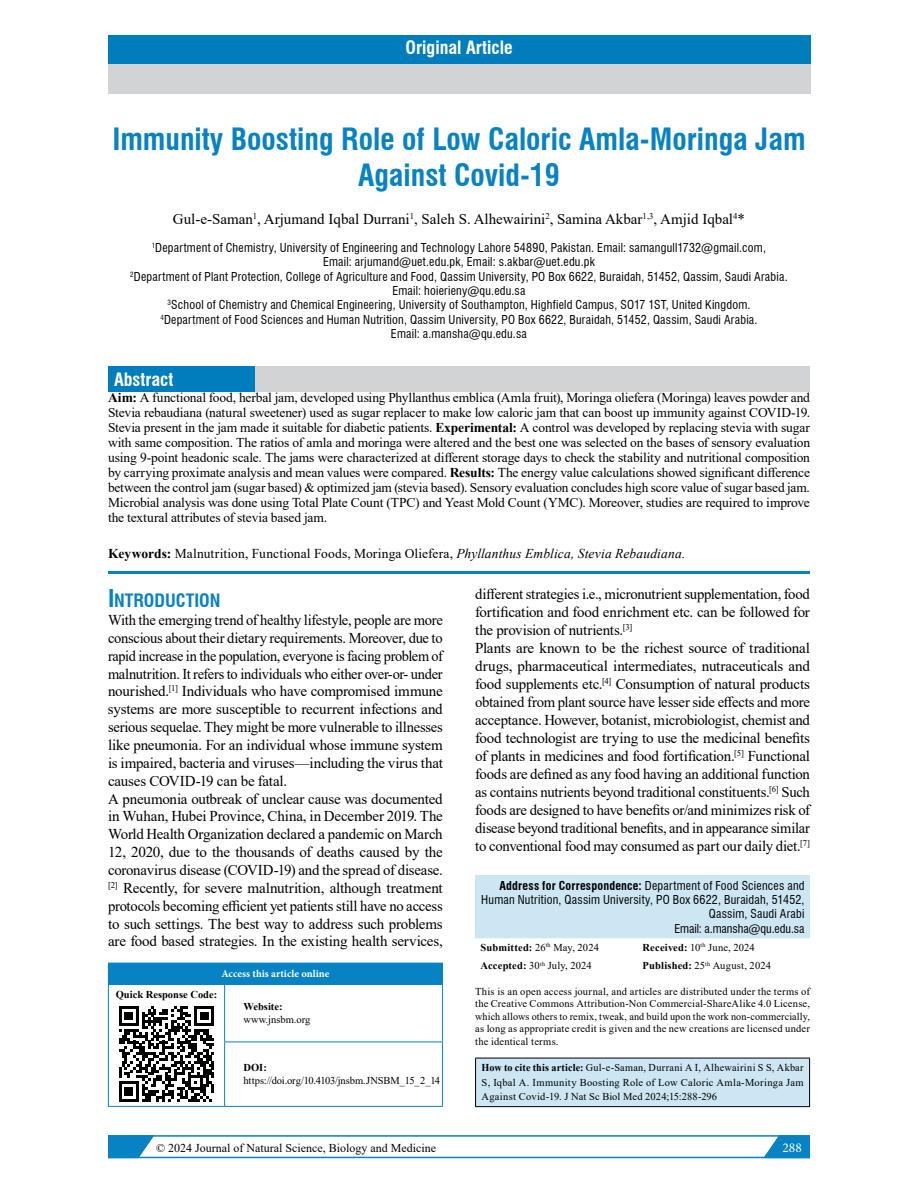
<style>
.page{position:relative;width:918px;height:1188px;background:#fff}
.page>*{position:absolute;margin:0;border:0;box-sizing:border-box;transform-origin:0 0}
.t1{font:700 condensed 30px/36px "Swiss 721 BT";color:#0782c2;text-align:center}
.t2{font:700 condensed 18px "Swiss 721 BT";color:#fff}
.t3{font:700 condensed 18px "Swiss 721 BT";color:#0782c2}
.t4{font:15px/17.9px "Times New Roman";letter-spacing:-.015em;color:#000}
.t5{font:13.5px/15px "Times New Roman";color:#000;text-align:justify}
.t6{font:13.5px "Minion Pro";color:#fff}
.t7{font:condensed 12px/14.4px "Swiss 721 BT";letter-spacing:.02em;color:#000;text-align:center}
.t8{font:12px "Times New Roman";color:#000}
.t9{font:10.5px/12.6px "Times New Roman";letter-spacing:.015em;color:#000;text-align:justify}
.t10{font:700 10.5px "Times New Roman";color:#000}
.t11{font:10.5px "Times New Roman";letter-spacing:-.015em;color:#000}
.t12{font:700 10.5px "Minion Pro";color:#fff}
.s1{font-weight:700}
.s2{font-style:italic}
.s3{font-size:24px}
.s4{font-weight:400}
</style>
<div class="page">
<div style="left:108px;top:35px;width:702px;height:30px;background:#007dbd"></div>
<div style="left:108px;top:65px;width:702px;height:29px;background:#d2d3d5"></div>
<div style="left:108px;top:366px;width:148px;height:26px;background:#007dbd"></div>
<div style="left:256px;top:366px;width:554px;height:26px;background:#d2d3d5"></div>
<hr style="left:108px;top:571px;width:702px;height:3px;background:#0782c2">
<div style="left:475px;top:875px;width:335px;height:63px;background:#cde6f3"></div>
<svg style="left:475px;top:938px;width:335px;height:1px"></svg>
<div style="left:476px;top:1058px;width:334px;height:49px;background:#cde6f3"></div>
<hr style="left:475px;top:1058px;width:335px;height:1px;background:#000">
<hr style="left:475px;top:1058px;width:1px;height:48px;background:#000">
<hr style="left:809px;top:1058px;width:1px;height:48px;background:#000">
<hr style="left:475px;top:1106px;width:335px;height:1px;background:#000">
<div style="left:108px;top:963px;width:334px;height:21px;background:#0782c2"></div>
<svg style="left:442px;top:963px;width:1px;height:21px"></svg>
<hr style="left:108px;top:984px;width:117px;height:1px;background:#0782c2">
<hr style="left:108px;top:985px;width:1px;height:57px;background:#0782c2">
<hr style="left:225px;top:984px;width:218px;height:1px;background:#0782c2">
<hr style="left:224px;top:985px;width:1px;height:57px;background:#0782c2">
<hr style="left:442px;top:985px;width:1px;height:57px;background:#0782c2">
<hr style="left:108px;top:1042px;width:1px;height:64px;background:#0782c2">
<hr style="left:224px;top:1042px;width:219px;height:1px;background:#0782c2">
<hr style="left:224px;top:1042px;width:1px;height:64px;background:#0782c2">
<hr style="left:442px;top:1042px;width:1px;height:64px;background:#0782c2">
<hr style="left:108px;top:1106px;width:117px;height:1px;background:#0782c2">
<hr style="left:225px;top:1106px;width:218px;height:1px;background:#0782c2">
<svg style="left:762px;top:1138px;width:48px;height:21px"></svg>
<div style="left:108px;top:1135px;width:702px;height:23px;border:2px solid #0782c2"></div>
<svg style="left:108px;top:1135px;width:48px;height:24px"></svg>
<div style="left:777px;top:1141px;width:30px;height:12px;background:#0782c2"></div>
<div style="left:776px;top:1141px;width:32px;height:13px;border:2px solid #0782c2"></div>
<svg style="left:119px;top:1006px;width:95px;height:95px"></svg>
<p class="t2" style="left:406px;top:37px;width:109px">Original Article</p>
<h1 class="t1" style="left:112px;top:121px;width:695px">Immunity Boosting Role of Low Caloric Amla-Moringa Jam<br>Against Covid-19</h1>
<p class="t4" style="left:173px;top:210px;width:574px">Gul-e-Saman<sup>1</sup>, Arjumand Iqbal Durrani<sup>1</sup>, Saleh S. Alhewairini<sup>2</sup>, Samina Akbar<sup>1,3</sup>, Amjid Iqbal<sup>4</sup>*</p>
<p class="t7" style="left:130px;top:240px;width:659px"><sup>1</sup>Department of Chemistry, University of Engineering and Technology Lahore 54890, Pakistan. Email: samangull1732@gmail.com,<br>Email: arjumand@uet.edu.pk, Email: s.akbar@uet.edu.pk<br><sup>2</sup>Department of Plant Protection, College of Agriculture and Food, Qassim University, PO Box 6622, Buraidah, 51452, Qassim, Saudi Arabia.<br>Email: hoierieny@qu.edu.sa<br><sup>3</sup>School of Chemistry and Chemical Engineering, University of Southampton, Highfield Campus, SO17 1ST, United Kingdom.<br><sup>4</sup>Department of Food Sciences and Human Nutrition, Qassim University, PO Box 6622, Buraidah, 51452, Qassim, Saudi Arabia.<br>Email: a.mansha@qu.edu.sa</p>
<p class="t2" style="left:114px;top:368px;width:61px">Abstract</p>
<p class="t5" style="left:108px;top:390px;width:704px"><span class="s1">Aim:</span> A functional food, herbal jam, developed using Phyllanthus emblica (Amla fruit), Moringa oliefera (Moringa) leaves powder and Stevia rebaudiana (natural sweetener) used as sugar replacer to make low caloric jam that can boost up immunity against COVID-19.<br>Stevia present in the jam made it suitable for diabetic patients. <span class="s1">Experimental:</span> A control was developed by replacing stevia with sugar with same composition. The ratios of amla and moringa were altered and the best one was selected on the bases of sensory evaluation using 9-point headonic scale. The jams were characterized at different storage days to check the stability and nutritional composition by carrying proximate analysis and mean values were compared. <span class="s1">Results:</span> The energy value calculations showed significant difference between the control jam (sugar based) &amp; optimized jam (stevia based). Sensory evaluation concludes high score value of sugar based jam.<br>Microbial analysis was done using Total Plate Count (TPC) and Yeast Mold Count (YMC). Moreover, studies are required to improve the textural attributes of stevia based jam.</p>
<p class="t5" style="left:108px;top:546px;width:579px"><span class="s1">Keywords:</span> Malnutrition, Functional Foods, Moringa Oliefera, <span class="s2">Phyllanthus Emblica, Stevia Rebaudiana.</span></p>
<p class="t3" style="left:108px;top:590px;width:114px"><span class="s3">I</span>NTRODUCTION</p>
<p class="t4" style="left:108px;top:611px;width:336px">With the emerging trend of healthy lifestyle, people are more conscious about their dietary requirements. Moreover, due to rapid increase in the population, everyone is facing problem of malnutrition. It refers to individuals who either over-or- under nourished.<sup>[1]</sup> Individuals who have compromised immune systems are more susceptible to recurrent infections and serious sequelae. They might be more vulnerable to illnesses like pneumonia. For an individual whose immune system is impaired, bacteria and viruses—including the virus that causes COVID-19 can be fatal.<br>A pneumonia outbreak of unclear cause was documented in Wuhan, Hubei Province, China, in December 2019. The World Health Organization declared a pandemic on March 12, 2020, due to the thousands of deaths caused by the coronavirus disease (COVID-19) and the spread of disease. <sup>[2]</sup> Recently, for severe malnutrition, although treatment protocols becoming efficient yet patients still have no access to such settings. The best way to address such problems are food based strategies. In the existing health services,</p>
<p class="t12" style="left:221px;top:967px;width:109px">Access this article online</p>
<p class="t10" style="left:116px;top:987px;width:103px">Quick Response Code:</p>
<p class="t10" style="left:244px;top:999px;width:41px">Website:</p>
<p class="t9" style="left:244px;top:1013px;width:68px">www.jnsbm.org</p>
<p class="t10" style="left:244px;top:1060px;width:25px">DOI:</p>
<p class="t11" style="left:244px;top:1073px;width:198px">https://doi.org/10.4103/jnsbm.JNSBM_15_2_14</p>
<p class="t4" style="left:475px;top:585px;width:336px">different strategies i.e., micronutrient supplementation, food fortification and food enrichment etc. can be followed for the provision of nutrients.<sup>[3]<br></sup>Plants are known to be the richest source of traditional drugs, pharmaceutical intermediates, nutraceuticals and food supplements etc.<sup>[4]</sup> Consumption of natural products obtained from plant source have lesser side effects and more acceptance. However, botanist, microbiologist, chemist and food technologist are trying to use the medicinal benefits of plants in medicines and food fortification.<sup>[5]</sup> Functional foods are defined as any food having an additional function as contains nutrients beyond traditional constituents.<sup>[6]</sup> Such foods are designed to have benefits or/and minimizes risk of disease beyond traditional benefits, and in appearance similar to conventional food may consumed as part our daily diet.<sup>[7]</sup></p>
<p class="t7" style="left:481px;top:878px;width:325px;text-align:right"><span class="s1">Address for Correspondence:</span> Department of Food Sciences and Human Nutrition, Qassim University, PO Box 6622, Buraidah, 51452, Qassim, Saudi Arabi<br>Email: a.mansha@qu.edu.sa</p>
<p class="t10" style="left:481px;top:940px;width:120px">Submitted: <span class="s4">26</span><sup>th</sup> <span class="s4">May, 2024</span></p>
<p class="t9" style="left:643px;top:941px;width:114px"><span class="s1">Received:</span> 10<sup>th</sup> June, 2024</p>
<p class="t9" style="left:481px;top:959px;width:113px"><span class="s1">Accepted:</span> 30<sup>th</sup> July, 2024</p>
<p class="t9" style="left:643px;top:959px;width:130px"><span class="s1">Published:</span> 25<sup>th</sup> August, 2024</p>
<p class="t9" style="left:475px;top:984px;width:336px">This is an open access journal, and articles are distributed under the terms of the Creative Commons Attribution‑Non Commercial‑ShareAlike 4.0 License, which allows others to remix, tweak, and build upon the work non‑commercially, as long as appropriate credit is given and the new creations are licensed under the identical terms.</p>
<p class="t9" style="left:482px;top:1060px;width:324px;line-height:14.4px"><span class="s1">How to cite this article:</span> Gul-e-Saman, Durrani A I, Alhewairini S S, Akbar S, Iqbal A. Immunity Boosting Role of Low Caloric Amla-Moringa Jam Against Covid-19. J Nat Sc Biol Med 2024;15:288-296</p>
<p class="t8" style="left:156px;top:1140px;width:282px">© 2024 Journal of Natural Science, Biology and Medicine</p>
<p class="t6" style="left:782px;top:1139px;width:21px">288</p>
</div>
